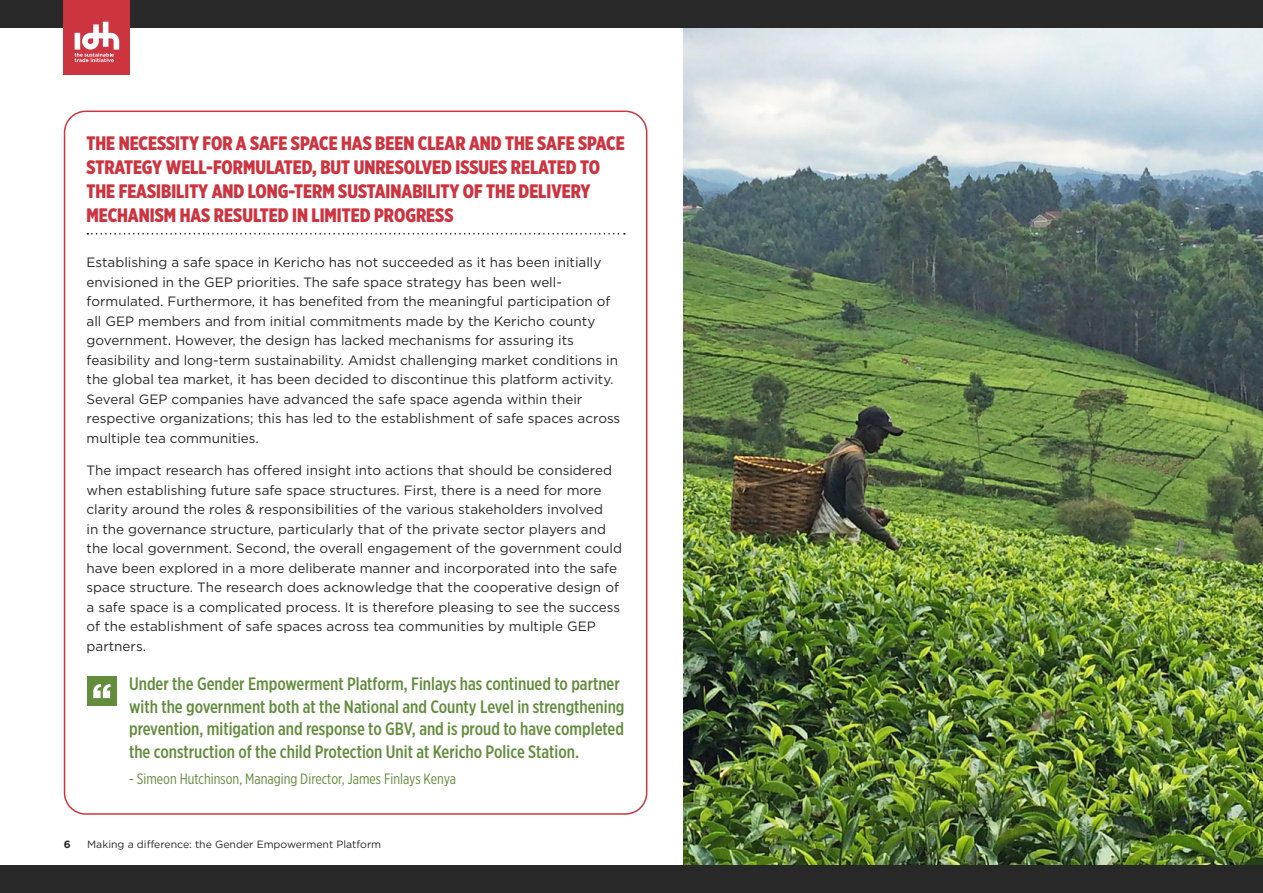
<style>
.page{position:relative;width:1263px;height:893px;background:#fff}
.page>*{position:absolute;margin:0;border:0;box-sizing:border-box;transform-origin:0 0}
.Header_2{font:900 19.5px/24px "Gotham X Narrow";color:#cc343f}
.t1{font:500 18px/22.5px "Gotham X Narrow";color:#638c3d}
.Quote_-_Name{font:15px "Gotham X Narrow";color:#638c3d}
.Body{font:13.5px/19.5px "Gotham";color:#292829}
.t2{font:10.5px "Gotham";color:#292829}
.t3{font:700 10.5px "Gotham";color:#292829}
</style>
<div class="page">
<svg style="left:87px;top:233px;width:538px;height:2px"></svg>
<img style="left:683px;top:27px;width:580px;height:839px">
<div style="left:87px;top:676px;width:30px;height:30px;background:#638c3d"></div>
<svg style="left:93px;top:684px;width:18px;height:14px"></svg>
<div style="left:0;top:866px;width:1263px;height:27px;background:#292829"></div>
<div style="left:0;top:0;width:1263px;height:27px;background:#292829"></div>
<div style="left:64px;top:0;width:66px;height:74px;background:#cc343f"></div>
<svg style="left:75px;top:22px;width:44px;height:40px"></svg>
<p class="Header_2" style="left:87px;top:131px;width:540px">THE NECESSITY FOR A SAFE SPACE HAS BEEN CLEAR AND THE SAFE SPACE STRATEGY WELL-FORMULATED, BUT UNRESOLVED ISSUES RELATED TO THE FEASIBILITY AND LONG-TERM SUSTAINABILITY OF THE DELIVERY MECHANISM HAS RESULTED IN LIMITED PROGRESS</p>
<p class="Body" style="left:87px;top:253px;width:535px">Establishing a safe space in Kericho has not succeeded as it has been initially envisioned in the GEP priorities. The safe space strategy has been well&shy;formulated. Furthermore, it has benefited from the meaningful participation of all GEP members and from initial commitments made by the Kericho county government. However, the design has lacked mechanisms for assuring its feasibility and long-term sustainability. Amidst challenging market conditions in the global tea market, it has been decided to discontinue this platform activity.<br>Several GEP companies have advanced the safe space agenda within their respective organizations; this has led to the establishment of safe spaces across multiple tea communities.</p>
<p class="Body" style="left:87px;top:460px;width:537px">The impact research has offered insight into actions that should be considered when establishing future safe space structures. First, there is a need for more clarity around the roles &amp; responsibilities of the various stakeholders involved<br>in the governance structure, particularly that of the private sector players and the local government. Second, the overall engagement of the government could have been explored in a more deliberate manner and incorporated into the safe space structure. The research does acknowledge that the cooperative design of a safe space is a complicated process. It is therefore pleasing to see the success of the establishment of safe spaces across tea communities by multiple GEP partners.</p>
<p class="t1" style="left:129px;top:672px;width:497px">Under the Gender Empowerment Platform, Finlays has continued to partner with the government both at the National and County Level in strengthening prevention, mitigation and response to GBV, and is proud to have completed the construction of the child Protection Unit at Kericho Police Station.</p>
<p class="Quote_-_Name" style="left:129px;top:770px;width:328px">- Simeon Hutchinson, Managing Director, James Finlays Kenya</p>
<p class="t3" style="left:64px;top:837px;width:8px">6</p>
<p class="t2" style="left:87px;top:838px;width:296px">Making a difference: the Gender Empowerment Platform</p>
</div>
